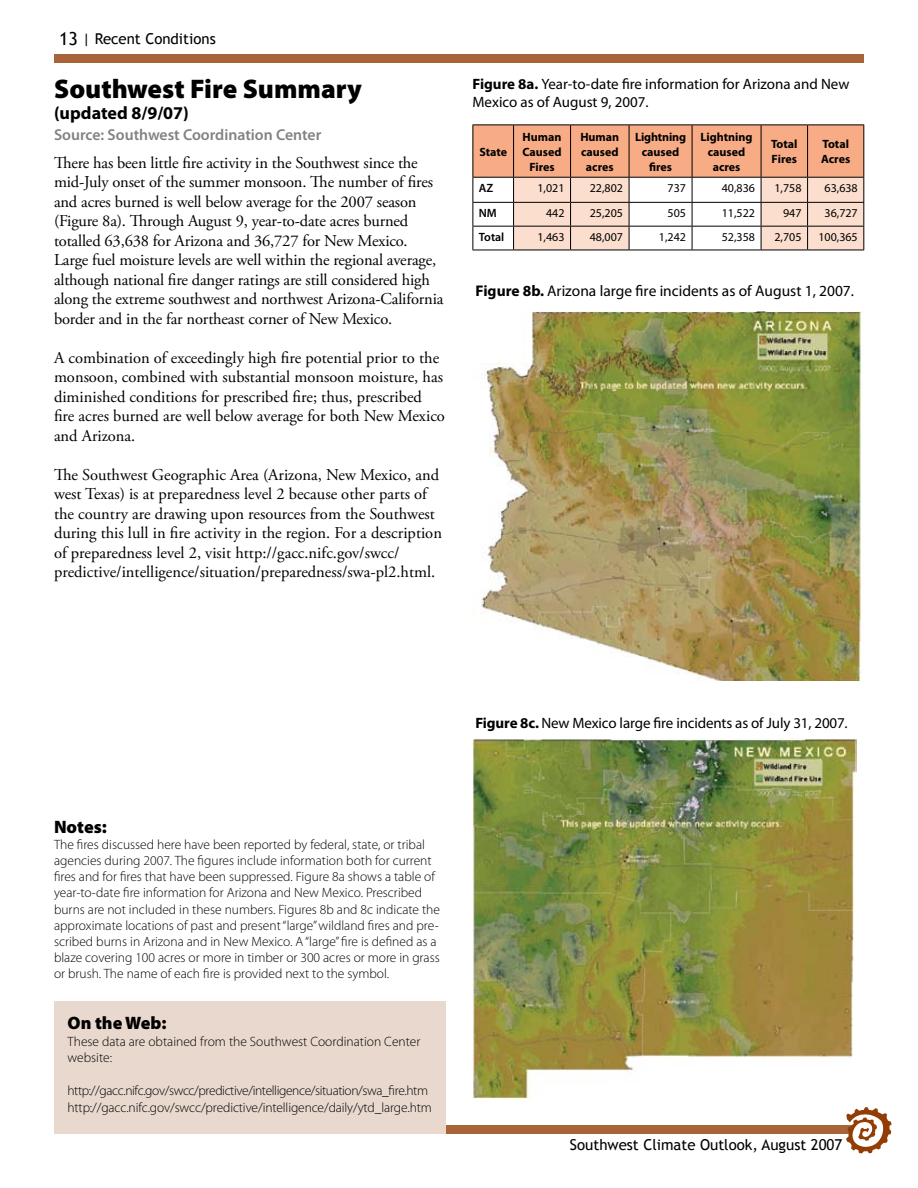
<style>
.page{position:relative;width:918px;height:1188px;background:#fff}
.page>*{position:absolute;margin:0;border:0;box-sizing:border-box;transform-origin:0 0}
.t1{font:900 27px "Myriad Pro";color:#000}
.t2{font:900 18px "Myriad Pro";color:#000}
.t3{font:700 18px "Myriad Pro";color:#000}
.t4{font:16.5px/19.5px "Adobe Garamond Pro";letter-spacing:-.01em;color:#000}
.t5{font:600 15.75px "Myriad Pro";color:#808284}
.t6{font:15.45px "Myriad Pro";color:#000}
.t7{font:15px/18px "Myriad Pro";letter-spacing:-.005em;color:#000}
.t8{font:15px "Trebuchet MS";color:#000}
.t9{font:300 13.5px/16.2px "Myriad Pro";color:#000}
.t10{font:300 13.5px/16.5px "Myriad Pro";letter-spacing:-.03em;color:#000}
.t11{font:700 12px/15px "Myriad Pro";color:#000;text-align:center}
.t12{font:12px "Myriad Pro";color:#000}
.t13{font:600 12px "Myriad Pro";color:#000}
.s1{font-size:18px}
.s2{font-weight:700}
</style>
<div class="page">
<div style="left:55px;top:1126px;width:808px;height:7px;background:#a86338"></div>
<div style="left:54px;top:1125px;width:810px;height:9px;border:2px solid #a86338"></div>
<svg style="left:846px;top:1107px;width:46px;height:46px"></svg>
<div style="left:55px;top:55px;width:808px;height:7px;background:#a86338"></div>
<div style="left:54px;top:54px;width:810px;height:9px;border:2px solid #a86338"></div>
<div style="left:54px;top:1001px;width:392px;height:133px;background:#e9d8cd"></div>
<hr style="left:472px;top:124px;width:42px;height:1px;background:#000">
<hr style="left:514px;top:124px;width:57px;height:1px;background:#000">
<hr style="left:571px;top:124px;width:58px;height:1px;background:#000">
<hr style="left:629px;top:124px;width:63px;height:1px;background:#000">
<hr style="left:692px;top:124px;width:69px;height:1px;background:#000">
<hr style="left:761px;top:124px;width:47px;height:1px;background:#000">
<hr style="left:808px;top:124px;width:56px;height:1px;background:#000">
<svg style="left:472px;top:125px;width:392px;height:125px"></svg>
<hr style="left:472px;top:250px;width:42px;height:1px;background:#000">
<hr style="left:514px;top:250px;width:57px;height:1px;background:#000">
<hr style="left:571px;top:250px;width:58px;height:1px;background:#000">
<hr style="left:629px;top:250px;width:63px;height:1px;background:#000">
<hr style="left:692px;top:250px;width:69px;height:1px;background:#000">
<hr style="left:761px;top:250px;width:47px;height:1px;background:#000">
<hr style="left:808px;top:250px;width:56px;height:1px;background:#000">
<img style="left:472px;top:312px;width:390px;height:369px">
<img style="left:472px;top:738px;width:384px;height:360px">
<p class="t8" style="left:59px;top:30px;width:158px"><span class="s1">13</span> | Recent Conditions</p>
<h1 class="t1" style="left:54px;top:71px;width:309px">Southwest Fire Summary</h1>
<p class="t3" style="left:54px;top:101px;width:136px">(updated 8/9/07)</p>
<p class="t5" style="left:54px;top:125px;width:269px">Source: Southwest Coordination Center</p>
<p class="t4" style="left:54px;top:154px;width:391px">There has been little fire activity in the Southwest since the mid-July onset of the summer monsoon. The number of fires and acres burned is well below average for the 2007 season (Figure 8a). Through August 9, year-to-date acres burned totalled 63,638 for Arizona and 36,727 for New Mexico.<br>Large fuel moisture levels are well within the regional average, although national fire danger ratings are still considered high along the extreme southwest and northwest Arizona-California border and in the far northeast corner of New Mexico.</p>
<p class="t4" style="left:54px;top:349px;width:392px">A combination of exceedingly high fire potential prior to the monsoon, combined with substantial monsoon moisture, has diminished conditions for prescribed fire; thus, prescribed fire acres burned are well below average for both New Mexico and Arizona.</p>
<p class="t4" style="left:54px;top:466px;width:389px">The Southwest Geographic Area (Arizona, New Mexico, and west Texas) is at preparedness level 2 because other parts of the country are drawing upon resources from the Southwest during this lull in fire activity in the region. For a description of preparedness level 2, visit http://gacc.nifc.gov/swcc/ predictive/intelligence/situation/preparedness/swa-pl2.html.</p>
<p class="t7" style="left:472px;top:75px;width:378px"><span class="s2">Figure 8a.</span> Year-to-date fire information for Arizona and New<br>Mexico as of August 9, 2007.</p>
<p class="t11" style="left:479px;top:144px;width:29px">State</p>
<p class="t11" style="left:523px;top:129px;width:41px">Human<br>Caused<br>Fires</p>
<p class="t11" style="left:580px;top:129px;width:40px">Human caused acres</p>
<p class="t11" style="left:635px;top:129px;width:53px">Lightning caused fires</p>
<p class="t11" style="left:700px;top:129px;width:54px">Lightning caused acres</p>
<p class="t11" style="left:771px;top:136px;width:28px;text-align:left">Total<br>Fires</p>
<p class="t11" style="left:821px;top:136px;width:31px;text-align:left">Total<br>Acres</p>
<p class="t13" style="left:479px;top:181px;width:16px">AZ</p>
<p class="t12" style="left:537px;top:181px;width:29px">1,021</p>
<p class="t12" style="left:590px;top:181px;width:35px">22,802</p>
<p class="t12" style="left:668px;top:181px;width:20px">737</p>
<p class="t12" style="left:722px;top:181px;width:35px">40,836</p>
<p class="t12" style="left:774px;top:181px;width:29px">1,758</p>
<p class="t12" style="left:825px;top:181px;width:35px">63,638</p>
<p class="t13" style="left:479px;top:206px;width:20px">NM</p>
<p class="t12" style="left:546px;top:206px;width:20px">442</p>
<p class="t12" style="left:590px;top:206px;width:35px">25,205</p>
<p class="t12" style="left:668px;top:206px;width:20px">505</p>
<p class="t12" style="left:722px;top:206px;width:35px">11,522</p>
<p class="t12" style="left:783px;top:206px;width:20px">947</p>
<p class="t12" style="left:825px;top:206px;width:35px">36,727</p>
<p class="t13" style="left:479px;top:229px;width:27px">Total</p>
<p class="t12" style="left:537px;top:230px;width:29px">1,463</p>
<p class="t12" style="left:590px;top:230px;width:35px">48,007</p>
<p class="t12" style="left:659px;top:230px;width:29px">1,242</p>
<p class="t12" style="left:722px;top:230px;width:35px">52,358</p>
<p class="t12" style="left:774px;top:230px;width:29px">2,705</p>
<p class="t12" style="left:818px;top:230px;width:41px">100,365</p>
<p class="t6" style="left:476px;top:282px;width:380px"><span class="s2">Figure 8b.</span> Arizona large fire incidents as of August 1, 2007.</p>
<p class="t2" style="left:54px;top:814px;width:54px">Notes:</p>
<p class="t9" style="left:54px;top:836px;width:388px">The fires discussed here have been reported by federal, state, or tribal agencies during 2007. The figures include information both for current fires and for fires that have been suppressed. Figure 8a shows a table of year-to-date fire information for Arizona and New Mexico. Prescribed burns are not included in these numbers. Figures 8b and 8c indicate the approximate locations of past and present “large” wildland fires and pre&shy;scribed burns in Arizona and in New Mexico. A “large” fire is defined as a blaze covering 100 acres or more in timber or 300 acres or more in grass or brush. The name of each fire is provided next to the symbol.</p>
<p class="t2" style="left:68px;top:1011px;width:101px">On the Web:</p>
<p class="t9" style="left:68px;top:1033px;width:355px">These data are obtained from the Southwest Coordination Center website:</p>
<p class="t10" style="left:68px;top:1082px;width:366px">http://gacc.nifc.gov/swcc/predictive/intelligence/situation/swa_fire.htm http://gacc.nifc.gov/swcc/predictive/intelligence/daily/ytd_large.htm</p>
<p class="t7" style="left:475px;top:714px;width:374px"><span class="s2">Figure 8c.</span> New Mexico large fire incidents as of July 31, 2007.</p>
<p class="t8" style="left:570px;top:1135px;width:274px">Southwest Climate Outlook, August 2007</p>
</div>
